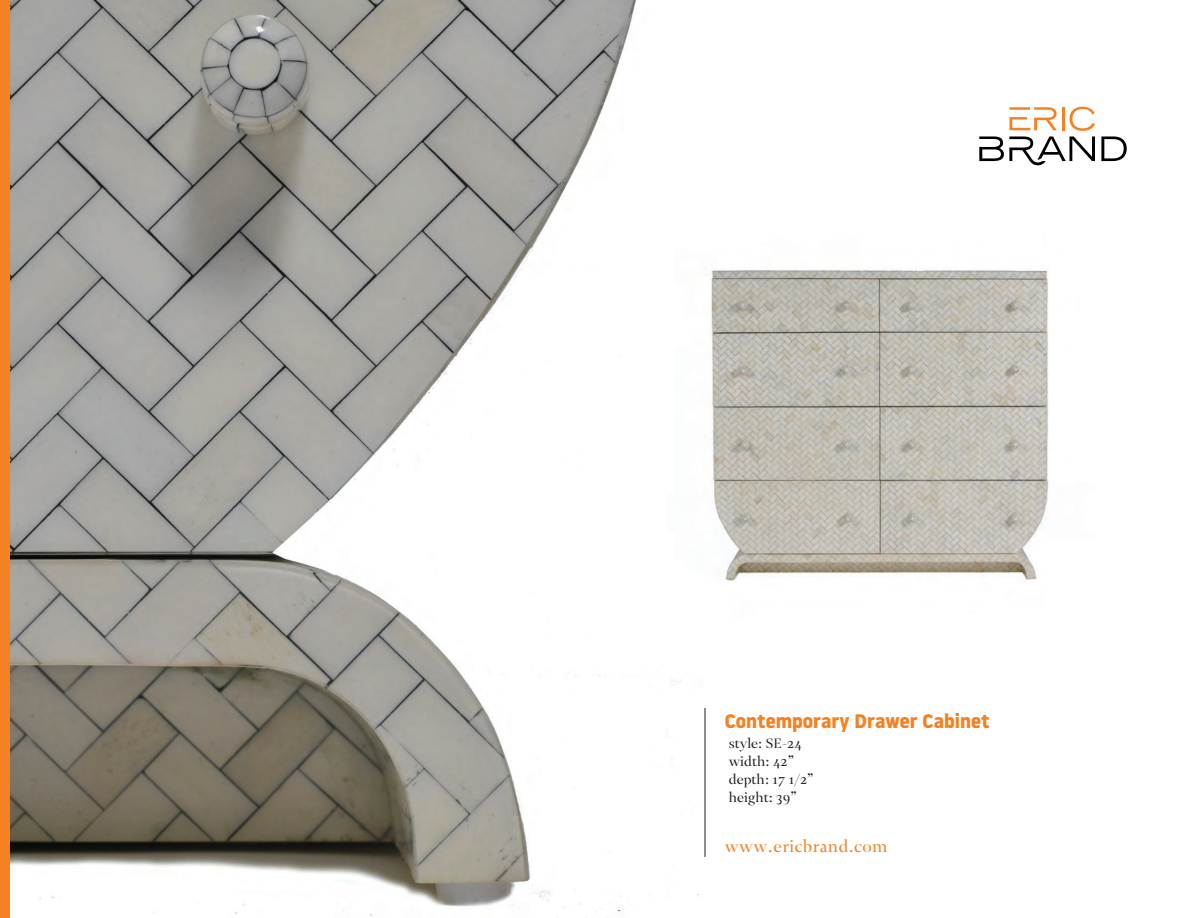
<style>
.page{position:relative;width:1188px;height:918px;background:#fff}
.page>*{position:absolute;margin:0;border:0;box-sizing:border-box;transform-origin:0 0}
.t1{font:700 19.5px "Noway";color:#f58121}
.t2{font:16.5px "Novela Display";letter-spacing:.025em;color:#f58122}
.t3{font:13.5px/18px "Novela Display";color:#231f20}
</style>
<div class="page">
<img style="left:9px;top:0;width:1104px;height:917px">
<img style="left:491px;top:162px;width:622px;height:486px">
<svg style="left:979px;top:107px;width:116px;height:60px"></svg>
<svg style="left:1101px;top:136px;width:26px;height:25px"></svg>
<hr style="left:705px;top:708px;width:1px;height:149px;background:#231f20">
<div style="left:0;top:0;width:9px;height:918px;background:#f58122"></div>
<h1 class="t1" style="left:725px;top:713px;width:266px">Contemporary Drawer Cabinet</h1>
<p class="t3" style="left:729px;top:736px;width:86px">style: SE-24 width: 42” depth: 17 1/2” height: 39”</p>
<p class="t2" style="left:725px;top:839px;width:164px">www.ericbrand.com</p>
</div>
